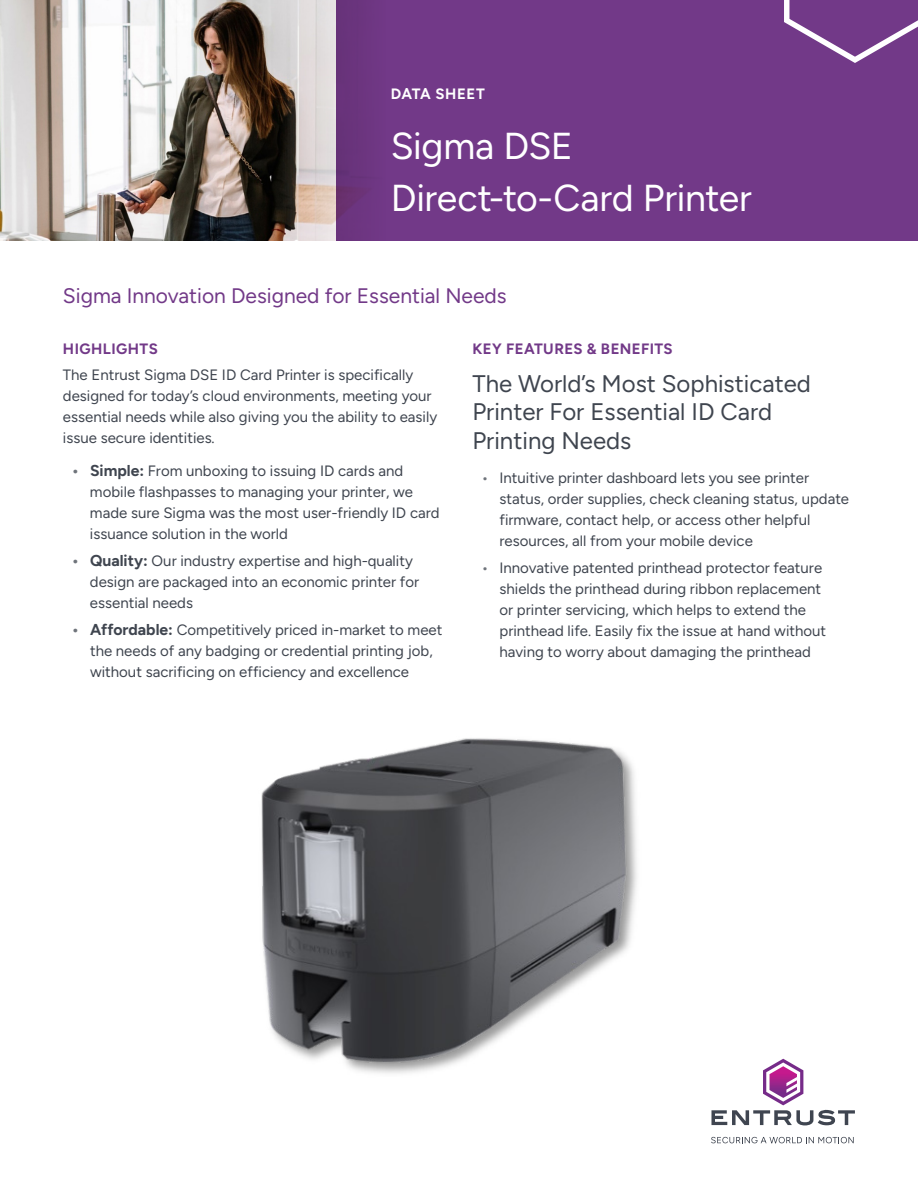
<style>
.page{position:relative;width:918px;height:1188px;background:#fff}
.page>*{position:absolute;margin:0;border:0;box-sizing:border-box;transform-origin:0 0}
.t1{font:37.5px/52.5px "Figtree";letter-spacing:-.01em;color:#fff}
.t2{font:24px/28.5px "Figtree";color:#3f454f}
.t3{font:21px "Figtree";color:#723988}
.t4{font:15px/21px "Figtree";color:#3f454f}
.t5{font:700 15px "Figtree";letter-spacing:.03em;color:#723988}
.t6{font:700 15px "Figtree";letter-spacing:.04em;color:#fff}
.s1{font-weight:700;font-size:15.75px;color:#6f747b}
.s2{font-weight:700;font-size:15.75px}
.s3{color:#6f747b}
</style>
<div class="page">
<div style="left:336px;top:0;width:582px;height:241px;background:#723988"></div>
<svg style="left:784px;top:0;width:134px;height:63px"></svg>
<svg style="left:711px;top:1059px;width:144px;height:66px"></svg>
<svg style="left:711px;top:1137px;width:143px;height:6px"></svg>
<img style="left:0;top:0;width:371px;height:241px">
<img style="left:261px;top:738px;width:376px;height:336px">
<p class="t6" style="left:391px;top:85px;width:96px">DATA SHEET</p>
<h1 class="t1" style="left:391px;top:119px;width:363px">Sigma DSE<br>Direct-to-Card Printer</h1>
<h3 class="t3" style="left:63px;top:284px;width:445px">Sigma Innovation Designed for Essential Needs</h3>
<p class="t5" style="left:63px;top:340px;width:96px">HIGHLIGHTS</p>
<p class="t4" style="left:63px;top:364px;width:376px">The Entrust Sigma DSE ID Card Printer is specifically designed for today’s cloud environments, meeting your essential needs while also giving you the ability to easily issue secure identities.</p>
<p class="t4" style="left:90px;top:460px;width:351px;text-indent:-18px"><span class="s1">•</span> <span class="s2">Simple:</span> From unboxing to issuing ID cards and mobile flashpasses to managing your printer, we made sure Sigma was the most user-friendly ID card issuance solution in the world</p>
<p class="t4" style="left:90px;top:550px;width:331px;text-indent:-18px"><span class="s1">•</span> <span class="s2">Quality:</span> Our industry expertise and high-quality design are packaged into an economic printer for essential needs</p>
<p class="t4" style="left:90px;top:619px;width:354px;text-indent:-18px"><span class="s1">•</span> <span class="s2">Affordable:</span> Competitively priced in-market to meet the needs of any badging or credential printing job, without sacrificing on efficiency and excellence</p>
<p class="t5" style="left:473px;top:340px;width:202px">KEY FEATURES &amp; BENEFITS</p>
<h2 class="t2" style="left:472px;top:369px;width:340px">The World’s Most Sophisticated<br>Printer For Essential ID Card<br>Printing Needs</h2>
<p class="t4" style="left:499px;top:468px;width:351px;text-indent:-18px"><span class="s3">•</span> Intuitive printer dashboard lets you see printer status, order supplies, check cleaning status, update firmware, contact help, or access other helpful resources, all from your mobile device</p>
<p class="t4" style="left:499px;top:558px;width:328px;text-indent:-18px"><span class="s3">•</span> Innovative patented printhead protector feature shields the printhead during ribbon replacement or printer servicing, which helps to extend the printhead life. Easily fix the issue at hand without having to worry about damaging the printhead</p>
</div>
